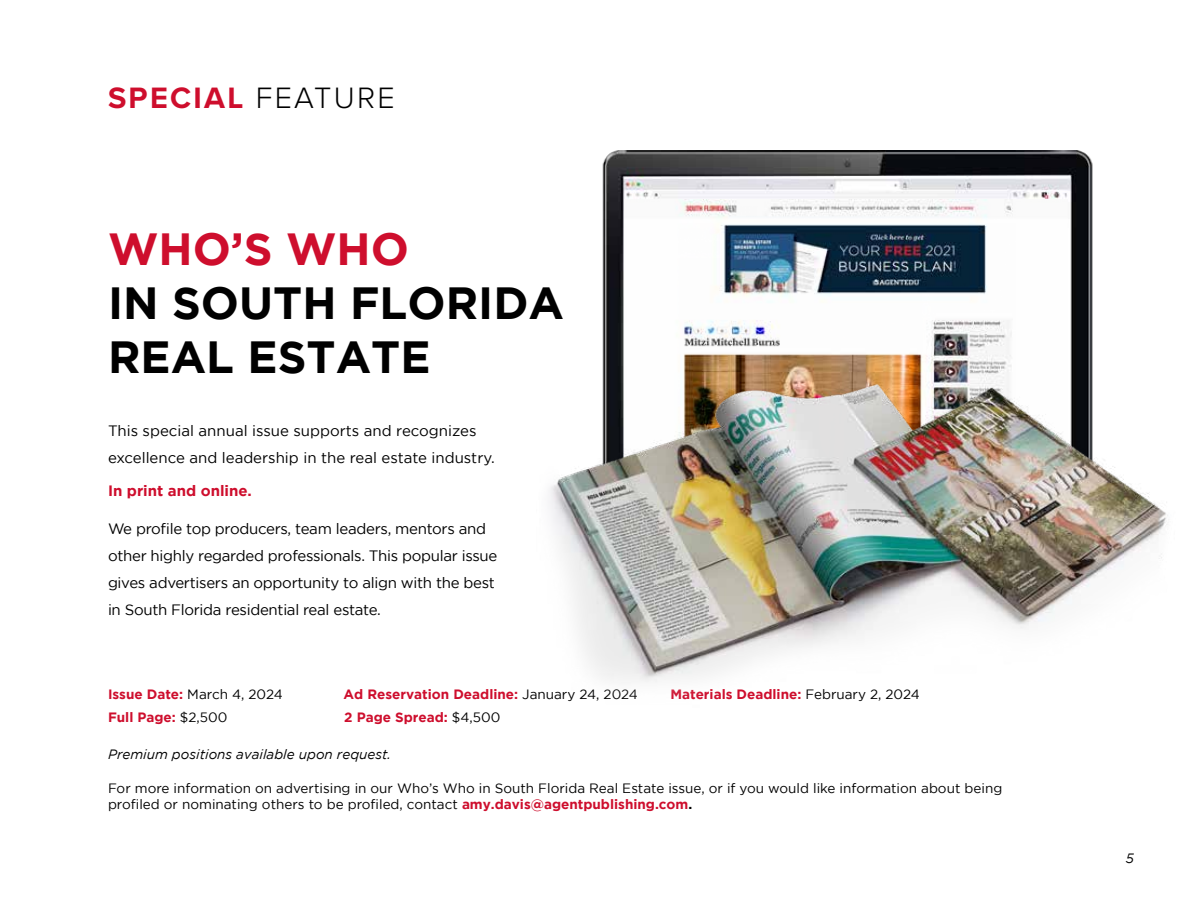
<style>
.page{position:relative;width:1188px;height:918px;background:#fff}
.page>*{position:absolute;margin:0;border:0;box-sizing:border-box;transform-origin:0 0}
.t1{font:700 45px/54px "Gotham";color:#000}
.t2{font:700 45px "Gotham";color:#ce0e2d}
.t3{font:700 30.6px "Proxima Nova";letter-spacing:.075em;color:#ce0e2d}
.t4{font:15px/27px "Gotham";letter-spacing:-.02em;color:#000}
.t5{font:15px/27px "Gotham";color:#000}
.t6{font:700 15px "Gotham";color:#ce0e2d}
.t7{font:13.5px/16.2px "Gotham";color:#000}
.t8{font:700 13.5px "Gotham";color:#ce0e2d}
.t9{font:italic 13.5px "Gotham";color:#000}
.s1{font-weight:300;color:#000}
.s2{font-weight:700;color:#ce0e2d}
.s3{font-weight:400;color:#000}
.s4{font-weight:700}
</style>
<div class="page">
<img style="left:602px;top:150px;width:491px;height:161px">
<img style="left:625px;top:200px;width:443px;height:111px">
<img style="left:549px;top:311px;width:619px;height:371px">
<h2 class="t3" style="left:108px;top:75px;width:288px">SPECIAL <span class="s1">FEATURE</span></h2>
<h1 class="t2" style="left:108px;top:223px;width:303px">WHO’S WHO</h1>
<h1 class="t1" style="left:108px;top:275px;width:458px">IN SOUTH FLORIDA<br>REAL ESTATE</h1>
<p class="t5" style="left:108px;top:417px;width:388px">This special annual issue supports and recognizes excellence and leadership in the real estate industry.</p>
<p class="t6" style="left:108px;top:482px;width:145px">In print and online.</p>
<p class="t4" style="left:108px;top:515px;width:391px">We profile top producers, team leaders, mentors and other highly regarded professionals. This popular issue gives advertisers an opportunity to align with the best in South Florida residential real estate.</p>
<p class="t7" style="left:108px;top:685px;width:176px"><span class="s2">Issue Date:</span> March 4, 2024</p>
<p class="t8" style="left:344px;top:686px;width:296px">Ad Reservation Deadline: <span class="s3">January 24, 2024</span></p>
<p class="t8" style="left:670px;top:686px;width:251px">Materials Deadline: <span class="s3">February 2, 2024</span></p>
<p class="t8" style="left:108px;top:709px;width:121px">Full Page: <span class="s3">$2,500</span></p>
<p class="t8" style="left:344px;top:709px;width:158px">2 Page Spread: <span class="s3">$4,500</span></p>
<p class="t9" style="left:108px;top:747px;width:285px">Premium positions available upon request.</p>
<p class="t7" style="left:108px;top:780px;width:896px">For more information on advertising in our Who’s Who in South Florida Real Estate issue, or if you would like information about being profiled or nominating others to be profiled, contact <span class="s2">amy.davis@agentpublishing.com</span><span class="s4">.</span></p>
<p class="t9" style="left:1126px;top:850px;width:10px">5</p>
</div>
